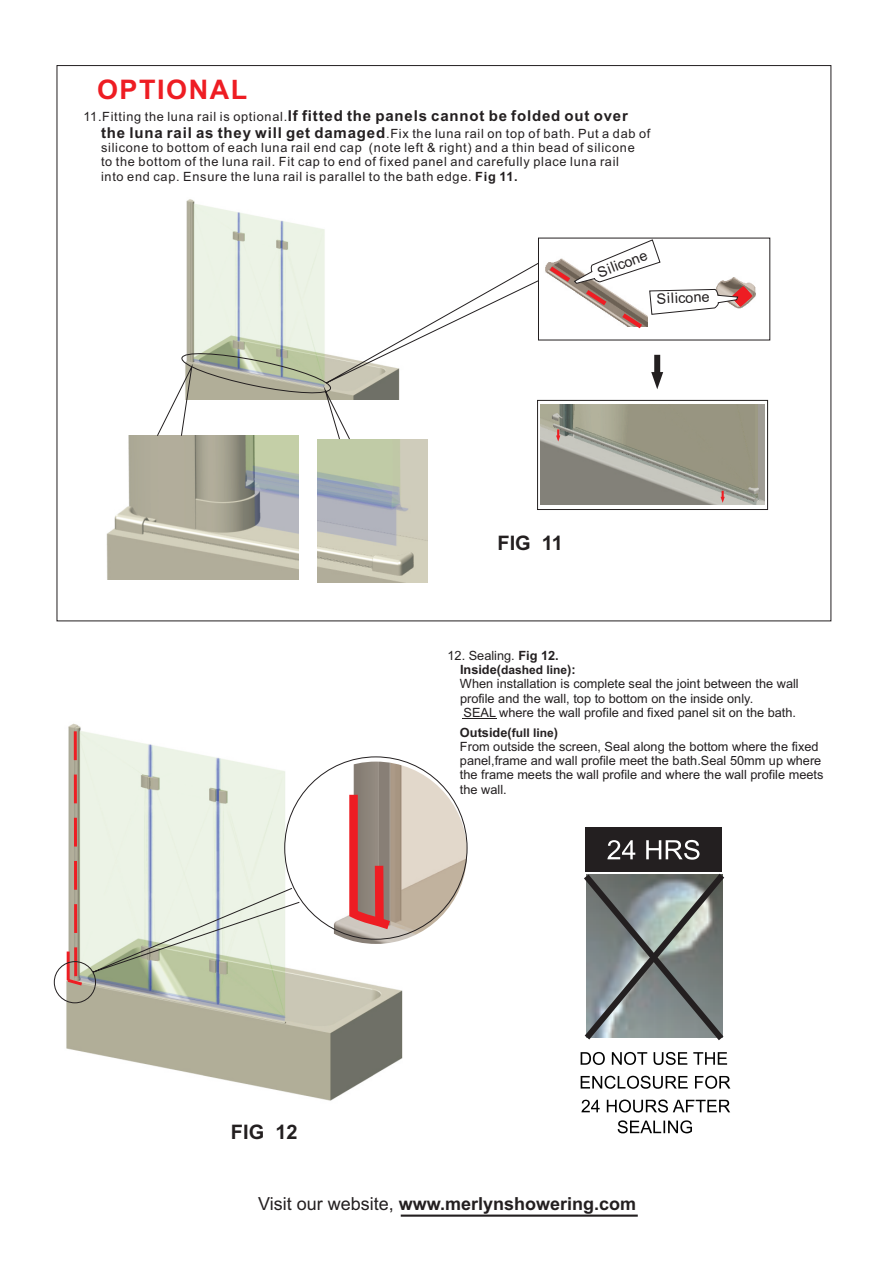
<style>
.page{position:relative;width:893px;height:1263px;background:#fff}
.page>*{position:absolute;margin:0;border:0;box-sizing:border-box;transform-origin:0 0}
.t1{font:700 27px "Arial";letter-spacing:.055em;color:#ee1d23}
.t2{font:700 19.95px "Arial";color:#231f20}
.t3{font:700 18px "Arial";color:#231f20}
.t4{font:700 15px "Arial";letter-spacing:.055em;color:#231f20}
.t5{font:14.55px "Arial";color:#231f20}
.t6{font:12.75px/14.2px "Arial";color:#231f20}
.t7{font:12.75px/14.2px "Arial";letter-spacing:.055em;color:#231f20}
.t8{font:700 12px "Arial";color:#231f20}
.s1{font-weight:700;font-size:15px}
.s2{font-weight:700}
.s3{font-size:12.75px}
.s4{font-weight:700;font-size:12px}
.s5{font-weight:400}
</style>
<div class="page">
<img style="left:317px;top:439px;width:110px;height:143px">
<img style="left:186px;top:199px;width:139px;height:64px">
<img style="left:53px;top:723px;width:359px;height:378px">
<hr style="left:462px;top:718px;width:35px;height:1px;background:#231f20">
<hr style="left:401px;top:1214px;width:237px;height:3px;background:#231f20">
<svg style="left:651px;top:355px;width:12px;height:34px"></svg>
<img style="left:541px;top:405px;width:223px;height:100px">
<svg style="left:556px;top:429px;width:4px;height:13px"></svg>
<svg style="left:721px;top:491px;width:4px;height:12px"></svg>
<img style="left:754px;top:286px;width:2px;height:12px">
<svg style="left:545px;top:240px;width:209px;height:89px"></svg>
<div style="left:537px;top:400px;width:231px;height:110px;border:1px solid #231f20"></div>
<div style="left:586px;top:827px;width:136px;height:45px;background:#231f20"></div>
<svg style="left:607px;top:840px;width:92px;height:20px"></svg>
<svg style="left:580px;top:867px;width:148px;height:198px"></svg>
<svg style="left:581px;top:1076px;width:149px;height:13px"></svg>
<svg style="left:581px;top:1099px;width:149px;height:13px"></svg>
<svg style="left:618px;top:1120px;width:74px;height:13px"></svg>
<div style="left:54px;top:961px;width:42px;height:42px;border:1px solid #231f20;border-radius:50%"></div>
<img style="left:106px;top:436px;width:192px;height:144px">
<svg style="left:157px;top:263px;width:382px;height:176px"></svg>
<img style="left:285px;top:761px;width:182px;height:183px;border-radius:50%">
<svg style="left:345px;top:786px;width:54px;height:150px;background:#af847c"></svg>
<div style="left:375px;top:866px;width:9px;height:56px;background:#ee1d23"></div>
<svg style="left:65px;top:728px;width:235px;height:260px;background:#e1e4d8"></svg>
<h1 class="t1" style="left:97px;top:79px;width:151px">OPTIONAL</h1>
<p class="t4" style="left:347px;top:110px;width:282px">the panels cannot be folded out over</p>
<p class="t7" style="left:101px;top:109px;width:551px;line-height:16.8px;text-indent:-18px">11.Fitting the luna rail is optional.<span class="s1">If fitted<br>the luna rail as they will get damaged</span>.Fix the luna rail on top of bath. Put a dab of</p>
<p class="t7" style="left:101px;top:142px;width:535px">silicone to bottom of each luna rail end cap (note left &amp; right) and a thin bead of silicone to the bottom of the luna rail. Fit cap to end of fixed panel and carefully place luna rail into end cap. Ensure the luna rail is parallel to the bath edge. <span class="s2">Fig 11.</span></p>
<p class="t5" style="left:596px;top:268px;width:54px;rotate:-21deg">Silicone</p>
<p class="t5" style="left:656px;top:293px;width:55px;rotate:-3deg">Silicone</p>
<h2 class="t2" style="left:497px;top:535px;width:67px">FIG 11</h2>
<h2 class="t2" style="left:231px;top:1124px;width:68px">FIG 12</h2>
<p class="t6" style="left:447px;top:649px;width:113px">12. Sealing. <span class="s2">Fig 12.</span></p>
<p class="t8" style="left:460px;top:665px;width:117px"><span class="s3">Inside(</span>dashed line<span class="s3">):</span></p>
<p class="t6" style="left:460px;top:678px;width:340px">When installation is complete seal the joint between the wall profile and the wall, top to bottom on the inside only.<br>SEAL where the wall profile and fixed panel sit on the bath.</p>
<p class="t6" style="left:460px;top:726px;width:365px"><span class="s2">Outside(</span><span class="s4">full line</span><span class="s2">)<br></span>From outside the screen, Seal along the bottom where the fixed panel,frame and wall profile meet the bath.Seal 50mm up where the frame meets the wall profile and where the wall profile meets the wall.</p>
<h3 class="t3" style="left:258px;top:1197px;width:380px"><span class="s5">Visit our website,</span> www.merlynshowering.com</h3>
</div>
